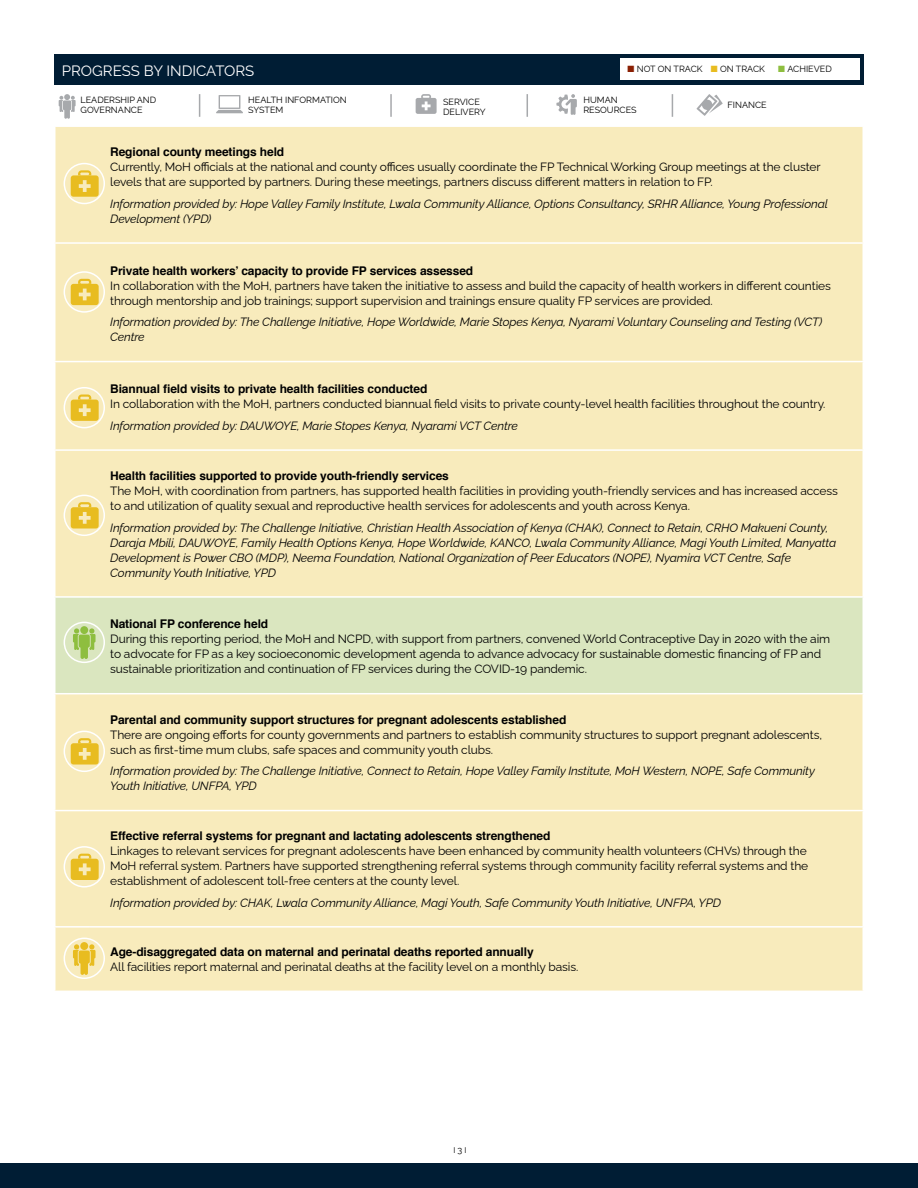
<style>
.page{position:relative;width:918px;height:1188px;background:#fff}
.page>*{position:absolute;margin:0;border:0;box-sizing:border-box;transform-origin:0 0}
.t1{font:15px "Raleway";color:#fff}
.t2{font:12px/15px "Raleway";letter-spacing:-.01em;color:#000}
.t3{font:italic 12px/15px "Raleway";letter-spacing:-.01em;color:#000}
.t4{font:9px/10.5px "Raleway";color:#000}
.t5{font:8.25px "Raleway";color:#000}
.s1{color:#8a1f03}
.s2{color:#e8bc20}
.s3{color:#8ebe3f}
.s4{font-family:"Helvetica";font-weight:700}
.s5{font-size:9px}
</style>
<div class="page">
<div style="left:56px;top:127px;width:806px;height:864px;background:#f8ebbc"></div>
<div style="left:56px;top:598px;width:806px;height:95px;background:#dae6bf"></div>
<hr style="left:54px;top:242px;width:36px;height:2px;background:#fff">
<hr style="left:90px;top:242px;width:774px;height:2px;background:#fff">
<hr style="left:54px;top:361px;width:36px;height:1px;background:#fff">
<hr style="left:90px;top:361px;width:774px;height:1px;background:#fff">
<hr style="left:54px;top:449px;width:36px;height:2px;background:#fff">
<hr style="left:90px;top:449px;width:774px;height:2px;background:#fff">
<hr style="left:54px;top:596px;width:36px;height:2px;background:#fff">
<hr style="left:90px;top:596px;width:774px;height:2px;background:#fff">
<hr style="left:54px;top:693px;width:36px;height:1px;background:#fff">
<hr style="left:90px;top:693px;width:774px;height:1px;background:#fff">
<hr style="left:54px;top:810px;width:36px;height:1px;background:#fff">
<hr style="left:90px;top:810px;width:774px;height:1px;background:#fff">
<hr style="left:54px;top:926px;width:36px;height:2px;background:#fff">
<hr style="left:90px;top:926px;width:774px;height:2px;background:#fff">
<div style="left:54px;top:54px;width:810px;height:31px;background:#001d34"></div>
<svg style="left:59px;top:94px;width:17px;height:25px"></svg>
<svg style="left:416px;top:94px;width:21px;height:20px"></svg>
<svg style="left:697px;top:94px;width:26px;height:22px"></svg>
<svg style="left:199px;top:94px;width:1px;height:23px"></svg>
<hr style="left:390px;top:94px;width:2px;height:23px;background:#a7a9ac">
<svg style="left:527px;top:94px;width:1px;height:23px"></svg>
<svg style="left:672px;top:94px;width:1px;height:23px"></svg>
<div style="left:620px;top:58px;width:240px;height:22px;background:#fff"></div>
<svg style="left:556px;top:94px;width:21px;height:21px"></svg>
<svg style="left:216px;top:95px;width:27px;height:18px"></svg>
<div style="left:64px;top:271px;width:41px;height:42px;border:2px solid #fff;border-radius:50%"></div>
<svg style="left:71px;top:279px;width:28px;height:26px"></svg>
<div style="left:64px;top:387px;width:41px;height:41px;border:2px solid #fff;border-radius:50%"></div>
<svg style="left:71px;top:395px;width:28px;height:26px"></svg>
<div style="left:64px;top:622px;width:41px;height:41px;border:2px solid #fff;border-radius:50%"></div>
<svg style="left:73px;top:628px;width:23px;height:31px"></svg>
<div style="left:64px;top:938px;width:41px;height:41px;border:2px solid #fff;border-radius:50%"></div>
<svg style="left:73px;top:944px;width:23px;height:31px"></svg>
<div style="left:64px;top:495px;width:41px;height:41px;border:2px solid #fff;border-radius:50%"></div>
<svg style="left:71px;top:502px;width:28px;height:27px"></svg>
<div style="left:64px;top:731px;width:41px;height:41px;border:2px solid #fff;border-radius:50%"></div>
<svg style="left:71px;top:738px;width:28px;height:27px"></svg>
<div style="left:64px;top:846px;width:41px;height:42px;border:2px solid #fff;border-radius:50%"></div>
<svg style="left:71px;top:854px;width:28px;height:26px"></svg>
<div style="left:0;top:1164px;width:918px;height:24px;background:#001d34"></div>
<div style="left:64px;top:163px;width:41px;height:41px;border:2px solid #fff;border-radius:50%"></div>
<svg style="left:71px;top:170px;width:28px;height:27px"></svg>
<p class="t1" style="left:62px;top:59px;width:194px">PROGRESS BY INDICATORS</p>
<p class="t4" style="left:81px;top:93px;width:77px">LEADERSHIP AND<br>GOVERNANCE</p>
<p class="t4" style="left:443px;top:95px;width:44px">SERVICE<br>DELIVERY</p>
<p class="t4" style="left:728px;top:98px;width:41px">FINANCE</p>
<p class="t4" style="left:627px;top:63px;width:139px"><span class="s1">■</span> NOT ON TRACK <span class="s2">■</span> ON TRACK</p>
<p class="t4" style="left:778px;top:63px;width:55px"><span class="s3">■</span> ACHIEVED</p>
<p class="t4" style="left:583px;top:93px;width:55px">HUMAN<br>RESOURCES</p>
<p class="t4" style="left:248px;top:93px;width:100px">HEALTH INFORMATION<br>SYSTEM</p>
<p class="t2" style="left:110px;top:143px;width:712px"><span class="s4">Regional county meetings held<br></span>Currently, MoH officials at the national and county offices usually coordinate the FP Technical Working Group meetings at the cluster levels that are supported by partners. During these meetings, partners discuss different matters in relation to FP.</p>
<p class="t3" style="left:110px;top:195px;width:719px">Information provided by: Hope Valley Family Institute, Lwala Community Alliance, Options Consultancy, SRHR Alliance, Young Professional<br>Development (YPD)</p>
<p class="t2" style="left:110px;top:261px;width:722px"><span class="s4">Private health workers’ capacity to provide FP services assessed<br></span>In collaboration with the MoH, partners have taken the initiative to assess and build the capacity of health workers in different counties through mentorship and job trainings; support supervision and trainings ensure quality FP services are provided.</p>
<p class="t3" style="left:110px;top:313px;width:714px">Information provided by: The Challenge Initiative, Hope Worldwide, Marie Stopes Kenya, Nyarami Voluntary Counseling and Testing (VCT)<br>Centre</p>
<p class="t2" style="left:110px;top:380px;width:717px"><span class="s4">Biannual field visits to private health facilities conducted<br></span>In collaboration with the MoH, partners conducted biannual field visits to private county-level health facilities throughout the country.</p>
<p class="t3" style="left:110px;top:417px;width:409px">Information provided by: DAUWOYE, Marie Stopes Kenya, Nyarami VCT Centre</p>
<p class="t2" style="left:110px;top:467px;width:729px"><span class="s4">Health facilities supported to provide youth-friendly services<br></span>The MoH, with coordination from partners, has supported health facilities in providing youth-friendly services and has increased access to and utilization of quality sexual and reproductive health services for adolescents and youth across Kenya.</p>
<p class="t3" style="left:110px;top:519px;width:728px">Information provided by: The Challenge Initiative, Christian Health Association of Kenya (CHAK), Connect to Retain, CRHO Makueni County, Daraja Mbili, DAUWOYE, Family Health Options Kenya, Hope Worldwide, KANCO, Lwala Community Alliance, Magi Youth Limited, Manyatta Development is Power CBO (MDP), Neema Foundation, National Organization of Peer Educators (NOPE), Nyamira VCT Centre, Safe Community Youth Initiative, YPD</p>
<p class="t2" style="left:110px;top:615px;width:721px"><span class="s4">National FP conference held<br></span>During this reporting period, the MoH and NCPD, with support from partners, convened World Contraceptive Day in 2020 with the aim to advocate for FP as a key socioeconomic development agenda to advance advocacy for sustainable domestic financing of FP and sustainable prioritization and continuation of FP services during the COVID-19 pandemic.</p>
<p class="t2" style="left:110px;top:711px;width:713px"><span class="s4">Parental and community support structures for pregnant adolescents established<br></span>There are ongoing efforts for county governments and partners to establish community structures to support pregnant adolescents, such as first-time mum clubs, safe spaces and community youth clubs.</p>
<p class="t3" style="left:110px;top:762px;width:706px">Information provided by: The Challenge Initiative, Connect to Retain, Hope Valley Family Institute, MoH Western, NOPE, Safe Community<br>Youth Initiative, UNFPA, YPD</p>
<p class="t2" style="left:110px;top:827px;width:700px"><span class="s4">Effective referral systems for pregnant and lactating adolescents strengthened<br></span>Linkages to relevant services for pregnant adolescents have been enhanced by community health volunteers (CHVs) through the MoH referral system. Partners have supported strengthening referral systems through community facility referral systems and the establishment of adolescent toll-free centers at the county level.</p>
<p class="t3" style="left:110px;top:894px;width:612px">Information provided by: CHAK, Lwala Community Alliance, Magi Youth, Safe Community Youth Initiative, UNFPA, YPD</p>
<p class="t2" style="left:110px;top:943px;width:470px"><span class="s4">Age-disaggregated data on maternal and perinatal deaths reported annually<br></span>All facilities report maternal and perinatal deaths at the facility level on a monthly basis.</p>
<p class="t5" style="left:454px;top:1144px;width:15px">I <span class="s5">3</span> I</p>
</div>
